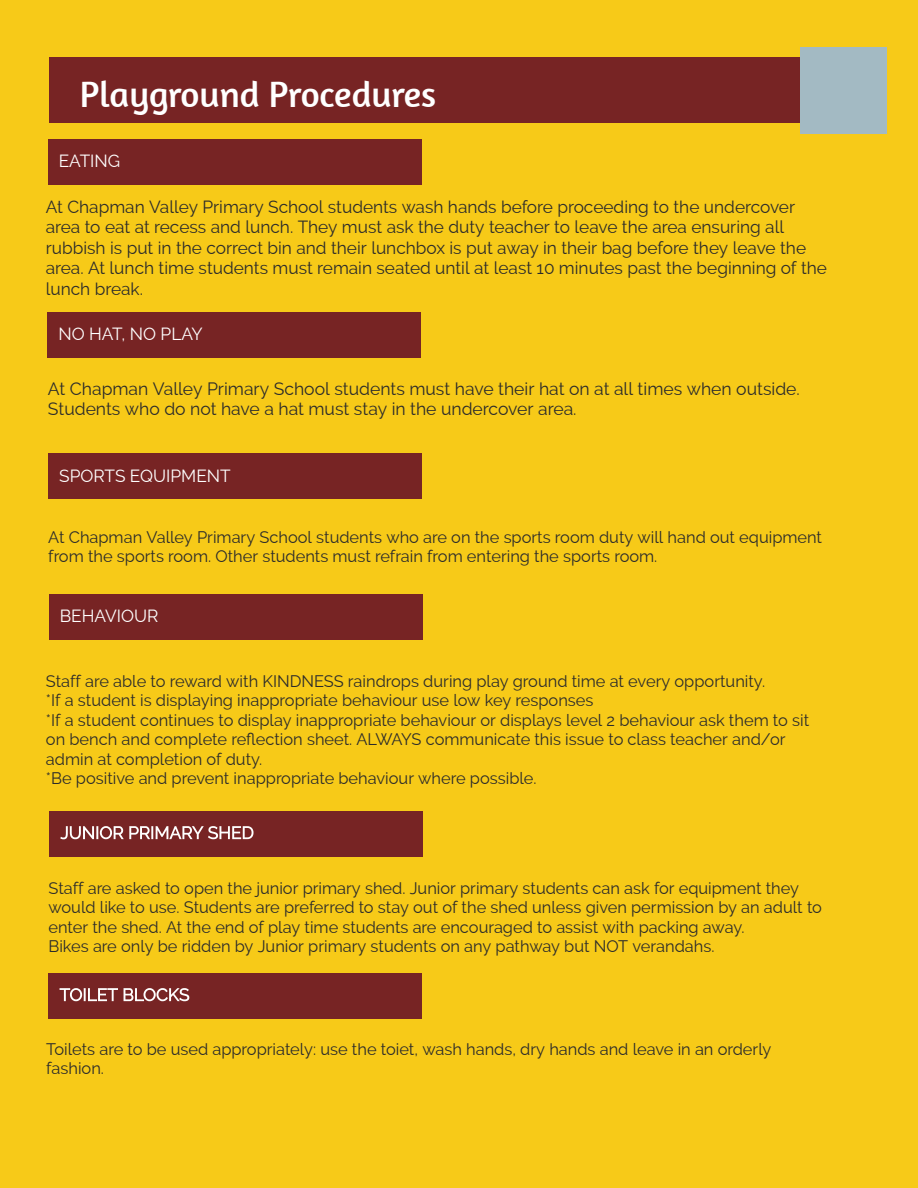
<style>
.page{position:relative;width:918px;height:1188px;background:#f7ca18}
.page>*{position:absolute;margin:0;border:0;box-sizing:border-box;transform-origin:0 0}
.t1{font:36.75px "Amaranth";color:#fff}
.t2{font:17.55px/20.9px "Raleway";color:#2b2b2b}
.t3{font:17.25px/20.5px "Raleway";color:#2b2b2b}
.t4{font:17.25px "Raleway";color:#fff}
.t5{font:16.35px/19.5px "Raleway";color:#2b2b2b}
</style>
<div class="page">
<div style="left:49px;top:57px;width:820px;height:66px;background:#772424"></div>
<div style="left:800px;top:48px;width:87px;height:86px;background:#a3bac3"></div>
<div style="left:48px;top:139px;width:374px;height:46px;background:#772424"></div>
<div style="left:48px;top:454px;width:374px;height:45px;background:#772424"></div>
<div style="left:49px;top:594px;width:374px;height:45px;background:#772424"></div>
<div style="left:48px;top:312px;width:373px;height:45px;background:#772424"></div>
<div style="left:49px;top:811px;width:374px;height:45px;background:#772424"></div>
<svg style="left:60px;top:826px;width:194px;height:13px"></svg>
<div style="left:48px;top:973px;width:374px;height:45px;background:#772424"></div>
<svg style="left:60px;top:988px;width:129px;height:13px"></svg>
<h1 class="t1" style="left:80px;top:73px;width:358px">Playground Procedures</h1>
<p class="t4" style="left:59px;top:152px;width:63px">EATING</p>
<p class="t3" style="left:46px;top:197px;width:783px">At Chapman Valley Primary School students wash hands before proceeding to the undercover area to eat at recess and lunch. They must ask the duty teacher to leave the area ensuring all rubbish is put in the correct bin and their lunchbox is put away in their bag before they leave the area. At lunch time students must remain seated until at least 10 minutes past the beginning of the lunch break.</p>
<p class="t4" style="left:58px;top:324px;width:146px">NO HAT, NO PLAY</p>
<p class="t2" style="left:48px;top:378px;width:754px">At Chapman Valley Primary School students must have their hat on at all times when outside.<br>Students who do not have a hat must stay in the undercover area.</p>
<p class="t4" style="left:59px;top:466px;width:173px">SPORTS EQUIPMENT</p>
<p class="t5" style="left:48px;top:528px;width:775px">At Chapman Valley Primary School students who are on the sports room duty will hand out equipment from the sports room. Other students must refrain from entering the sports room.</p>
<p class="t4" style="left:60px;top:606px;width:100px">BEHAVIOUR</p>
<p class="t5" style="left:46px;top:671px;width:765px">Staff are able to reward with KINDNESS raindrops during play ground time at every opportunity.<br>*If a student is displaying inappropriate behaviour use low key responses<br>*If a student continues to display inappropriate behaviour or displays level 2 behaviour ask them to sit on bench and complete reflection sheet. ALWAYS communicate this issue to class teacher and/or admin at completion of duty.<br>*Be positive and prevent inappropriate behaviour where possible.</p>
<p class="t5" style="left:48px;top:879px;width:775px">Staff are asked to open the junior primary shed. Junior primary students can ask for equipment they would like to use. Students are preferred to stay out of the shed unless given permission by an adult to enter the shed. At the end of play time students are encouraged to assist with packing away.<br>Bikes are only be ridden by Junior primary students on any pathway but NOT verandahs.</p>
<p class="t5" style="left:46px;top:1039px;width:727px">Toilets are to be used appropriately: use the toiet, wash hands, dry hands and leave in an orderly fashion.</p>
</div>
